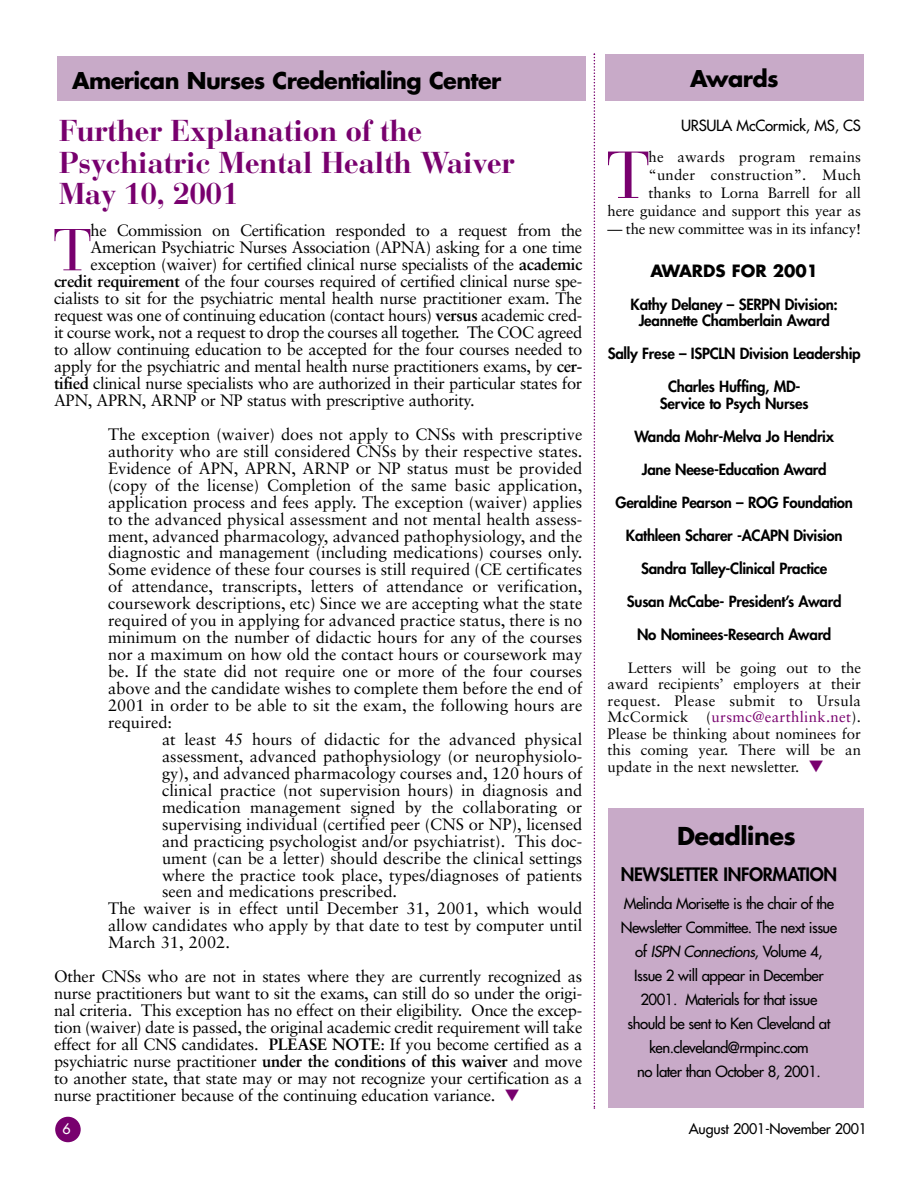
<style>
.page{position:relative;width:918px;height:1188px;background:#fff}
.page>*{position:absolute;margin:0;border:0;box-sizing:border-box;transform-origin:0 0}
.t1{font:66px "Bauer Bodoni";color:#78006e}
.t2{font:58.65px "Bauer Bodoni";color:#78006e}
.t3{font:700 30px/31.5px "Bauer Bodoni";letter-spacing:-.015em;color:#78006e}
.t4{font:700 24px "Futura";letter-spacing:-.02em;color:#000}
.t5{font:700 22.5px "Futura";letter-spacing:-.03em;color:#000}
.t6{font:800 18px "Futura";letter-spacing:-.02em;color:#000}
.t7{font:16.5px/17px "Sabon";letter-spacing:-.015em;color:#000;text-align:justify}
.t8{font:700 16.5px "Futura";color:#000}
.t9{font:15px/16.5px "Sabon";color:#000;text-align:right}
.t10{font:800 15px/16.5px "Futura";letter-spacing:-.015em;color:#000;text-align:center}
.t11{font:15px/24px "Futura";letter-spacing:-.035em;color:#000;text-align:center}
.t12{font:15px "Futura";letter-spacing:-.015em;color:#000}
.t13{font:14.25px "Futura";letter-spacing:-.02em;color:#000}
.t14{font:14.25px "Futura";color:#fff}
.s1{font-weight:700}
.s2{color:#78006e}
.s3{font-style:italic}
</style>
<div class="page">
<div style="left:605px;top:55px;width:259px;height:46px;background:#c8aac8"></div>
<div style="left:55px;top:1117px;width:26px;height:25px;background:#78006e;border-radius:50%"></div>
<svg style="left:594px;top:53px;width:1px;height:1056px"></svg>
<div style="left:57px;top:56px;width:528px;height:45px;background:#c8aac8"></div>
<div style="left:609px;top:808px;width:255px;height:300px;background:#c8aac8"></div>
<h3 class="t5" style="left:72px;top:70px;width:431px">American Nurses Credentialing Center</h3>
<h3 class="t5" style="left:690px;top:68px;width:90px">Awards</h3>
<h3 class="t3" style="left:59px;top:119px;width:457px">Further Explanation of the<br>Psychiatric Mental Health Waiver<br>May 10, 2001</h3>
<h2 class="t2" style="left:53px;top:227px;width:41px">T</h2>
<p class="t7" style="left:91px;top:224px;width:493px">he Commission on Certification responded to a request from the</p>
<p class="t7" style="left:91px;top:241px;width:493px">American Psychiatric Nurses Association (APNA) asking for a one time</p>
<p class="t7" style="left:91px;top:257px;width:493px">exception (waiver) for certified clinical nurse specialists of the <span class="s1">academic</span></p>
<p class="t7" style="left:54px;top:274px;width:530px"><span class="s1">credit requirement</span> of the four courses required of certified clinical nurse spe-</p>
<p class="t7" style="left:54px;top:291px;width:530px">cialists to sit for the psychiatric mental health nurse practitioner exam. The</p>
<p class="t7" style="left:54px;top:308px;width:530px">request was one of continuing education (contact hours) <span class="s1">versus</span> academic cred-</p>
<p class="t7" style="left:54px;top:325px;width:530px">it course work, not a request to drop the courses all together. The COC agreed</p>
<p class="t7" style="left:54px;top:342px;width:530px">to allow continuing education to be accepted for the four courses needed to</p>
<p class="t7" style="left:54px;top:359px;width:530px">apply for the psychiatric and mental health nurse practitioners exams, by <span class="s1">cer-</span></p>
<p class="t7" style="left:54px;top:376px;width:530px"><span class="s1">tified</span> clinical nurse specialists who are authorized in their particular states for</p>
<p class="t7" style="left:54px;top:393px;width:422px">APN, APRN, ARNP or NP status with prescriptive authority.</p>
<p class="t7" style="left:108px;top:427px;width:476px">The exception (waiver) does not apply to CNSs with prescriptive authority who are still considered CNSs by their respective states.<br>Evidence of APN, APRN, ARNP or NP status must be provided (copy of the license) Completion of the same basic application, application process and fees apply. The exception (waiver) applies to the advanced physical assessment and not mental health assess&shy;ment, advanced pharmacology, advanced pathophysiology, and the diagnostic and management (including medications) courses only.<br>Some evidence of these four courses is still required (CE certificates of attendance, transcripts, letters of attendance or verification, coursework descriptions, etc) Since we are accepting what the state required of you in applying for advanced practice status, there is no minimum on the number of didactic hours for any of the courses nor a maximum on how old the contact hours or coursework may be. If the state did not require one or more of the four courses above and the candidate wishes to complete them before the end of 2001 in order to be able to sit the exam, the following hours are required:</p>
<p class="t7" style="left:162px;top:732px;width:422px">at least 45 hours of didactic for the advanced physical</p>
<p class="t7" style="left:162px;top:749px;width:422px">assessment, advanced pathophysiology (or neurophysiolo-</p>
<p class="t7" style="left:162px;top:766px;width:422px">gy), and advanced pharmacology courses and, 120 hours of</p>
<p class="t7" style="left:162px;top:783px;width:422px">clinical practice (not supervision hours) in diagnosis and</p>
<p class="t7" style="left:162px;top:800px;width:422px">medication management signed by the collaborating or</p>
<p class="t7" style="left:162px;top:817px;width:422px">supervising individual (certified peer (CNS or NP), licensed</p>
<p class="t7" style="left:162px;top:834px;width:422px">and practicing psychologist and/or psychiatrist). This doc-</p>
<p class="t7" style="left:162px;top:851px;width:422px">ument (can be a letter) should describe the clinical settings</p>
<p class="t7" style="left:162px;top:868px;width:422px">where the practice took place, types/diagnoses of patients</p>
<p class="t7" style="left:162px;top:885px;width:237px">seen and medications prescribed.</p>
<p class="t7" style="left:108px;top:902px;width:476px">The waiver is in effect until December 31, 2001, which would</p>
<p class="t7" style="left:108px;top:919px;width:476px">allow candidates who apply by that date to test by computer until</p>
<p class="t7" style="left:108px;top:936px;width:123px">March 31, 2002.</p>
<p class="t7" style="left:54px;top:969px;width:530px">Other CNSs who are not in states where they are currently recognized as nurse practitioners but want to sit the exams, can still do so under the origi&shy;nal criteria. This exception has no effect on their eligibility. Once the excep&shy;tion (waiver) date is passed, the original academic credit requirement will take effect for all CNS candidates. <span class="s1">PLEASE NOTE</span>: If you become certified as a psychiatric nurse practitioner <span class="s1">under the conditions of this waiver</span> and move to another state, that state may or may not recognize your certification as a nurse practitioner because of the continuing education variance. <span class="s2">▼</span></p>
<p class="t12" style="left:681px;top:118px;width:181px">URSULA McCormick, MS, CS</p>
<p class="t9" style="left:608px;top:149px;width:255px;line-height:18px">he awards program remains “under construction”. Much thanks to Lorna Barrell for all<br>here guidance and support this year as</p>
<p class="t9" style="left:608px;top:222px;width:255px">— the new committee was in its infancy!</p>
<p class="t8" style="left:650px;top:263px;width:169px">AWARDS FOR 2001</p>
<p class="t10" style="left:631px;top:297px;width:209px">Kathy Delaney – SERPN Division:<br>Jeannette Chamberlain Award</p>
<p class="t10" style="left:608px;top:346px;width:255px">Sally Frese – ISPCLN Division Leadership</p>
<p class="t10" style="left:660px;top:379px;width:150px">Charles Huffing, MD-<br>Service to Psych Nurses</p>
<p class="t10" style="left:634px;top:429px;width:201px">Wanda Mohr-Melva Jo Hendrix</p>
<p class="t10" style="left:642px;top:462px;width:186px">Jane Neese-Education Award</p>
<p class="t10" style="left:616px;top:495px;width:239px">Geraldine Pearson – ROG Foundation</p>
<p class="t10" style="left:626px;top:528px;width:218px">Kathleen Scharer -ACAPN Division</p>
<p class="t10" style="left:641px;top:561px;width:188px">Sandra Talley-Clinical Practice</p>
<p class="t10" style="left:627px;top:594px;width:216px">Susan McCabe- President’s Award</p>
<p class="t10" style="left:637px;top:627px;width:196px">No Nominees-Research Award</p>
<p class="t9" style="left:608px;top:660px;width:255px;text-align:justify;text-indent:20px">Letters will be going out to the award recipients’ employers at their request. Please submit to Ursula McCormick (<span class="s2">ursmc@earthlink.net</span>).<br>Please be thinking about nominees for this coming year. There will be an update in the next newsletter. <span class="s2">▼</span></p>
<h1 class="t1" style="left:606px;top:149px;width:46px">T</h1>
<h3 class="t4" style="left:677px;top:826px;width:120px">Deadlines</h3>
<p class="t6" style="left:621px;top:866px;width:218px">NEWSLETTER INFORMATION</p>
<p class="t11" style="left:621px;top:893px;width:218px">Melinda Morisette is the chair of the<br>Newsletter Committee. The next issue of <span class="s3">ISPN Connections</span>, Volume 4,<br>Issue 2 will appear in December<br>2001. Materials for that issue should be sent to Ken Cleveland at ken.cleveland@rmpinc.com<br>no later than October 8, 2001.</p>
<p class="t14" style="left:62px;top:1121px;width:10px">6</p>
<p class="t13" style="left:689px;top:1121px;width:180px">August 2001-November 2001</p>
</div>
